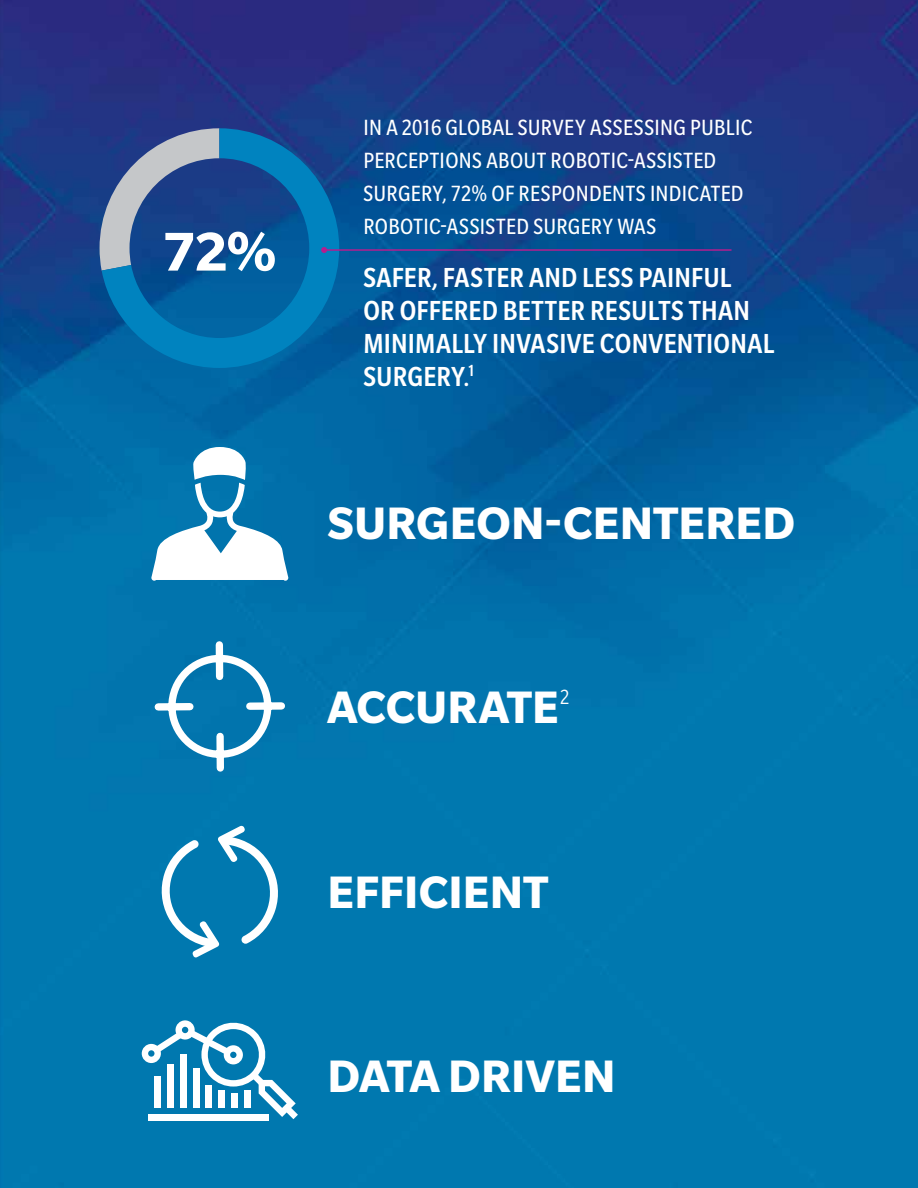
<style>
.page{position:relative;width:918px;height:1188px;background:#fff}
.page>*{position:absolute;margin:0;border:0;box-sizing:border-box;transform-origin:0 0}
.t1{font:700 59.4px "Slate Pro";color:#fff}
.t2{font:700 49.5px "Slate Pro";letter-spacing:.005em;color:#fff}
.t3{font:500 condensed 30px/33px "Slate Pro";letter-spacing:.01em;color:#fff}
.t4{font:condensed 24px/33px "Slate Pro";letter-spacing:.015em;color:#fff}
</style>
<div class="page">
<img style="left:0;top:0;width:918px;height:1188px">
<svg style="left:102px;top:128px;width:237px;height:240px;background:#1a66a2"></svg>
<hr style="left:324px;top:249px;width:408px;height:2px;background:#b41e8e">
<svg style="left:321px;top:247px;width:6px;height:6px"></svg>
<svg style="left:151px;top:447px;width:138px;height:134px"></svg>
<svg style="left:151px;top:637px;width:138px;height:138px;background:#2a8bba"></svg>
<svg style="left:160px;top:825px;width:120px;height:133px"></svg>
<svg style="left:142px;top:1020px;width:156px;height:99px"></svg>
<div style="left:155px;top:1076px;width:6px;height:32px;background:#fff"></div>
<div style="left:167px;top:1064px;width:7px;height:44px;background:#fff"></div>
<div style="left:180px;top:1055px;width:7px;height:53px;background:#fff"></div>
<div style="left:193px;top:1069px;width:6px;height:39px;background:#fff"></div>
<div style="left:206px;top:1085px;width:6px;height:23px;background:#fff"></div>
<div style="left:218px;top:1090px;width:7px;height:18px;background:#fff"></div>
<div style="left:231px;top:1093px;width:7px;height:15px;background:#fff"></div>
<div style="left:244px;top:1090px;width:6px;height:18px;background:#fff"></div>
<div style="left:148px;top:1114px;width:120px;height:7px;background:#fff"></div>
<h1 class="t1" style="left:162px;top:219px;width:116px">72%</h1>
<p class="t4" style="left:363px;top:110px;width:391px">IN A 2016 GLOBAL SURVEY ASSESSING PUBLIC PERCEPTIONS ABOUT ROBOTIC-ASSISTED SURGERY, 72% OF RESPONDENTS INDICATED ROBOTIC-ASSISTED SURGERY WAS</p>
<p class="t3" style="left:363px;top:261px;width:412px">SAFER, FASTER AND LESS PAINFUL<br>OR OFFERED BETTER RESULTS THAN<br>MINIMALLY INVASIVE CONVENTIONAL<br>SURGERY.<sup>1</sup></p>
<h2 class="t2" style="left:327px;top:496px;width:470px">SURGEON-CENTERED</h2>
<h2 class="t2" style="left:327px;top:680px;width:244px">ACCURATE<sup>2</sup></h2>
<h2 class="t2" style="left:327px;top:865px;width:223px">EFFICIENT</h2>
<h2 class="t2" style="left:327px;top:1049px;width:290px">DATA DRIVEN</h2>
</div>
